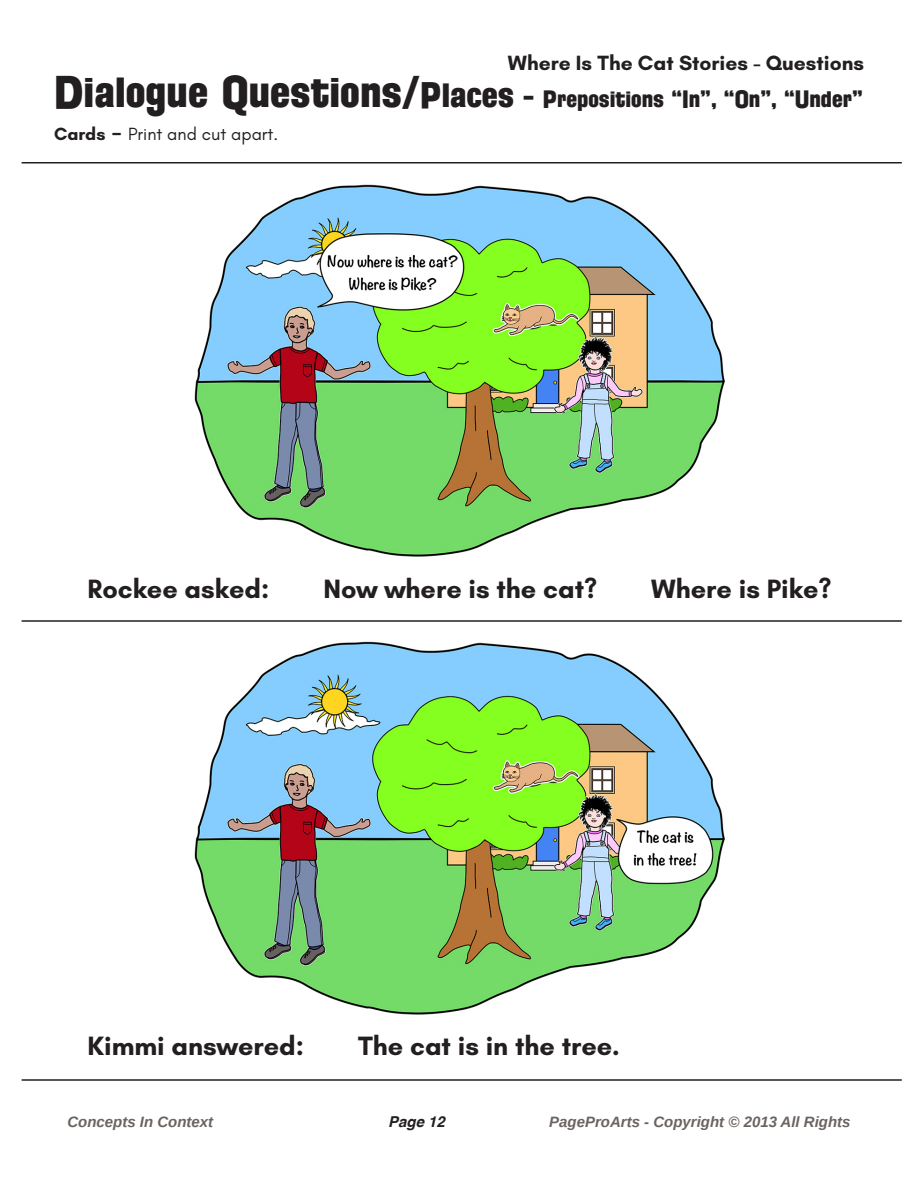
<style>
.page{position:relative;width:918px;height:1188px;background:#fff}
.page>*{position:absolute;margin:0;border:0;box-sizing:border-box;transform-origin:0 0}
.t1{font:700 27px "Glacial Indifference";color:#231f20}
.t2{font:24px "Florida Project Phase One";color:#231f20}
.t3{font:700 21px "Glacial Indifference";color:#231f20}
.t4{font:18px "Glacial Indifference";color:#231f20}
.t5{font:italic 700 15px "Liberation Sans";color:#6b6360}
.t6{font:italic 700 15px "Helvetica";color:#231f20}
.s1{font-size:45px}
.s2{font-size:36px}
.s3{font-size:27px}
.s4{font-weight:700}
.s5{font-weight:700;font-size:27px}
</style>
<div class="page">
<img style="left:194px;top:641px;width:531px;height:374px">
<img style="left:194px;top:184px;width:531px;height:373px">
<hr style="left:22px;top:620px;width:880px;height:2px;background:#231f20">
<hr style="left:22px;top:162px;width:880px;height:2px;background:#231f20">
<hr style="left:22px;top:1079px;width:880px;height:2px;background:#231f20">
<p class="t3" style="left:508px;top:50px;width:358px">Where Is The Cat Stories - Questions</p>
<p class="t2" style="left:54px;top:83px;width:810px"><span class="s1">Dialogue Questions/</span><span class="s2">Places</span> <span class="s3">-</span> Prepositions “In”, “On”, “Under”</p>
<p class="t4" style="left:54px;top:124px;width:226px"><span class="s4">Cards</span> <span class="s5">-</span> Print and cut apart.</p>
<p class="t1" style="left:87px;top:572px;width:183px">Rockee asked:</p>
<p class="t1" style="left:323px;top:572px;width:275px">Now where is the cat?</p>
<p class="t1" style="left:651px;top:572px;width:182px">Where is Pike?</p>
<p class="t1" style="left:87px;top:1029px;width:218px">Kimmi answered:</p>
<p class="t1" style="left:358px;top:1029px;width:263px">The cat is in the tree.</p>
<p class="t5" style="left:67px;top:1112px;width:147px">Concepts In Context</p>
<p class="t6" style="left:388px;top:1109px;width:58px">Page 12</p>
<p class="t5" style="left:549px;top:1112px;width:303px">PageProArts - Copyright © 2013 All Rights</p>
</div>
